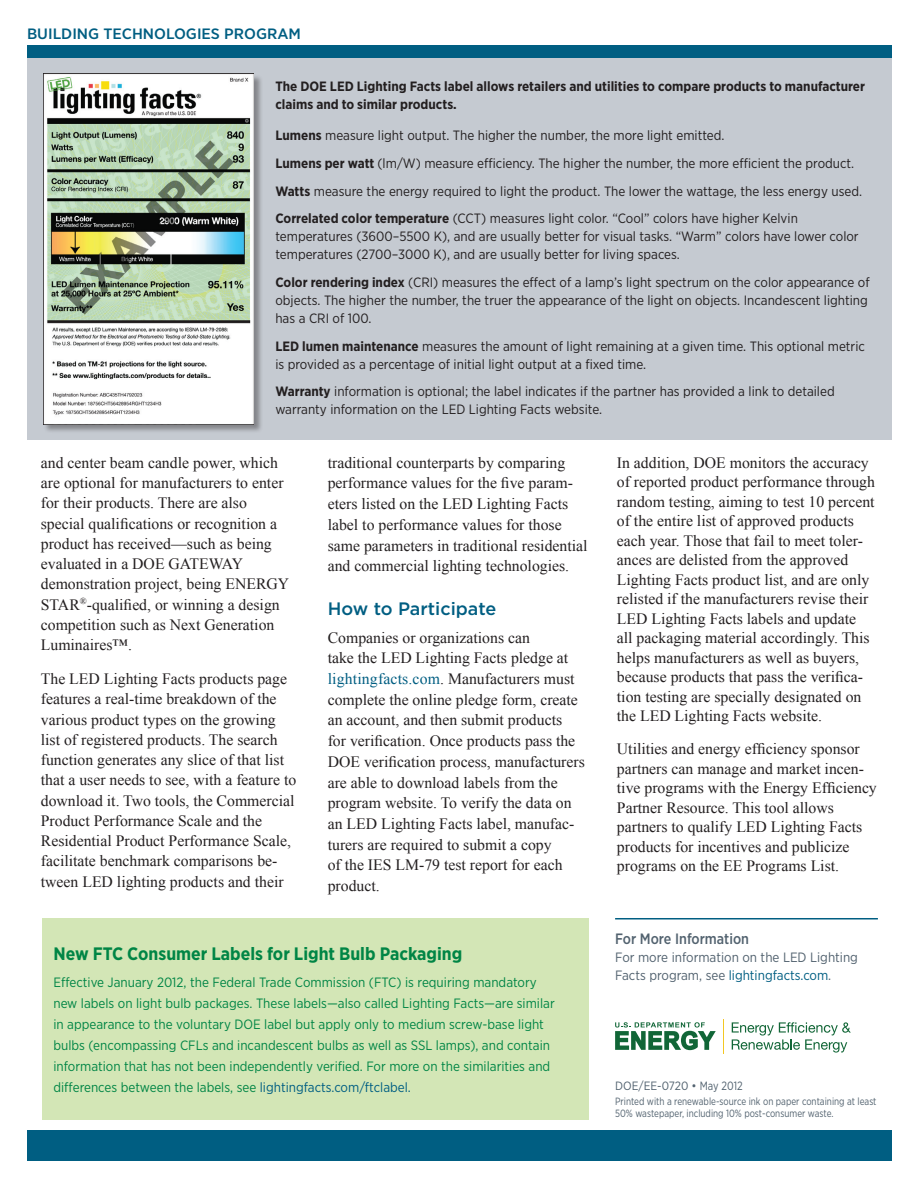
<style>
.page{position:relative;width:918px;height:1188px;background:#fff}
.page>*{position:absolute;margin:0;border:0;box-sizing:border-box;transform-origin:0 0}
.t1{font:700 18px "Gotham Narrow";color:#008545}
.t2{font:500 18px "Gotham";color:#005e82}
.t3{font:15.75px/20.2px "Times New Roman";color:#231f20}
.t4{font:500 15px "Gotham Narrow";color:#005e82;scale:1.1 1}
.t5{font:500 15px "Gotham Narrow";color:#52626f;scale:.96 1}
.t6{font:13.5px/18px "Gotham Narrow";color:#231f20}
.t7{font:13.5px/21px "Gotham Narrow";color:#008545}
.t8{font:700 13.5px/18px "Gotham Narrow";color:#231f20}
.t9{font:13.5px/18px "Gotham Narrow";color:#52626f}
.t10{font:12px "Gotham Narrow";color:#52626f}
.t11{font:10.5px/12.6px "Gotham Narrow";color:#52626f;scale:.9 1}
.s1{font-weight:700}
.s2{color:#005e82}
</style>
<div class="page">
<div style="left:27px;top:1130px;width:864px;height:31px;background:#005e82"></div>
<div style="left:27px;top:45px;width:865px;height:13px;background:#005e82"></div>
<div style="left:27px;top:58px;width:865px;height:382px;background:#c5cad1"></div>
<div style="left:43px;top:918px;width:546px;height:202px;background:#d3e6b6"></div>
<hr style="left:615px;top:918px;width:263px;height:1px;background:#005e82">
<div style="left:44px;top:74px;width:219px;height:359px;background:#231f20;opacity:.4"></div>
<img style="left:44px;top:74px;width:210px;height:350px">
<svg style="left:615px;top:1022px;width:101px;height:28px"></svg>
<hr style="left:723px;top:1019px;width:1px;height:34px;background:#f3c723">
<svg style="left:732px;top:1022px;width:119px;height:31px"></svg>
<p class="t4" style="left:27px;top:24px;width:251px">BUILDING TECHNOLOGIES PROGRAM</p>
<p class="t8" style="left:275px;top:77px;width:591px">The DOE LED Lighting Facts label allows retailers and utilities to compare products to manufacturer claims and to similar products.</p>
<p class="t6" style="left:275px;top:126px;width:451px"><span class="s1">Lumens</span> measure light output. The higher the number, the more light emitted.</p>
<p class="t6" style="left:275px;top:154px;width:580px"><span class="s1">Lumens per watt</span> (lm/W) measure efficiency. The higher the number, the more efficient the product.</p>
<p class="t6" style="left:275px;top:182px;width:588px"><span class="s1">Watts</span> measure the energy required to light the product. The lower the wattage, the less energy used.</p>
<p class="t6" style="left:275px;top:209px;width:585px"><span class="s1">Correlated color temperature</span> (CCT) measures light color. “Cool” colors have higher Kelvin temperatures (3600–5500 K), and are usually better for visual tasks. “Warm” colors have lower color temperatures (2700–3000 K), and are usually better for living spaces.</p>
<p class="t6" style="left:275px;top:273px;width:596px"><span class="s1">Color rendering index</span> (CRI) measures the effect of a lamp’s light spectrum on the color appearance of objects. The higher the number, the truer the appearance of the light on objects. Incandescent lighting has a CRI of 100.</p>
<p class="t6" style="left:275px;top:337px;width:591px"><span class="s1">LED lumen maintenance</span> measures the amount of light remaining at a given time. This optional metric is provided as a percentage of initial light output at a fixed time.</p>
<p class="t6" style="left:275px;top:382px;width:561px"><span class="s1">Warranty</span> information is optional; the label indicates if the partner has provided a link to detailed warranty information on the LED Lighting Facts website.</p>
<p class="t3" style="left:41px;top:452px;width:244px">and center beam candle power, which are optional for manufacturers to enter for their products. There are also</p>
<p class="t3" style="left:41px;top:513px;width:238px">special qualifications or recognition a</p>
<p class="t3" style="left:41px;top:533px;width:250px">product has received—such as being evaluated in a DOE GATEWAY demonstration project, being ENERGY<br>STAR<sup>®</sup>-qualified, or winning a design competition such as Next Generation<br>Luminaires™.</p>
<p class="t3" style="left:41px;top:668px;width:257px">The LED Lighting Facts products page features a real-time breakdown of the various product types on the growing list of registered products. The search function generates any slice of that list that a user needs to see, with a feature to download it. Two tools, the Commercial Product Performance Scale and the Residential Product Performance Scale, facilitate benchmark comparisons be&shy;tween LED lighting products and their</p>
<p class="t3" style="left:328px;top:452px;width:261px;line-height:20.7px">traditional counterparts by comparing performance values for the five param&shy;eters listed on the LED Lighting Facts label to performance values for those same parameters in traditional residential and commercial lighting technologies.</p>
<p class="t2" style="left:328px;top:598px;width:170px">How to Participate</p>
<p class="t3" style="left:328px;top:627px;width:252px;line-height:20.7px">Companies or organizations can<br>take the LED Lighting Facts pledge at <span class="s2">lightingfacts.com</span>. Manufacturers must complete the online pledge form, create an account, and then submit products</p>
<p class="t3" style="left:328px;top:730px;width:259px;line-height:20.7px">for verification. Once products pass the<br>DOE verification process, manufacturers</p>
<p class="t3" style="left:328px;top:772px;width:248px;line-height:20.7px">are able to download labels from the program website. To verify the data on an LED Lighting Facts label, manufac&shy;turers are required to submit a copy<br>of the IES LM-79 test report for each product.</p>
<p class="t3" style="left:617px;top:453px;width:260px;line-height:19.5px">In addition, DOE monitors the accuracy of reported product performance through random testing, aiming to test 10 percent of the entire list of approved products each year. Those that fail to meet toler&shy;ances are delisted from the approved Lighting Facts product list, and are only relisted if the manufacturers revise their LED Lighting Facts labels and update all packaging material accordingly. This helps manufacturers as well as buyers, because products that pass the verifica&shy;tion testing are specially designated on the LED Lighting Facts website.</p>
<p class="t3" style="left:617px;top:739px;width:244px">Utilities and energy efficiency sponsor</p>
<p class="t3" style="left:617px;top:758px;width:248px">partners can manage and market incen-</p>
<p class="t3" style="left:617px;top:778px;width:261px">tive programs with the Energy Efficiency</p>
<p class="t3" style="left:617px;top:797px;width:247px;line-height:19.5px">Partner Resource. This tool allows partners to qualify LED Lighting Facts products for incentives and publicize programs on the EE Programs List.</p>
<p class="t5" style="left:615px;top:929px;width:141px">For More information</p>
<p class="t1" style="left:53px;top:942px;width:410px">New FTC Consumer Labels for Light Bulb Packaging</p>
<p class="t9" style="left:615px;top:948px;width:244px">For more information on the LED Lighting<br>Facts program, see <span class="s2">lightingfacts.com</span>.</p>
<p class="t7" style="left:53px;top:972px;width:503px">Effective January 2012, the Federal Trade Commission (FTC) is requiring mandatory new labels on light bulb packages. These labels—also called Lighting Facts—are similar in appearance to the voluntary DOE label but apply only to medium screw-base light bulbs (encompassing CFLs and incandescent bulbs as well as SSL lamps), and contain information that has not been independently verified. For more on the similarities and differences between the labels, see <span class="s2">lightingfacts.com/ftclabel.</span></p>
<p class="t10" style="left:615px;top:1078px;width:129px">DOE/EE-0720 • May 2012</p>
<p class="t11" style="left:615px;top:1095px;width:292px">Printed with a renewable-source ink on paper containing at least<br>50% wastepaper, including 10% post-consumer waste.</p>
</div>
